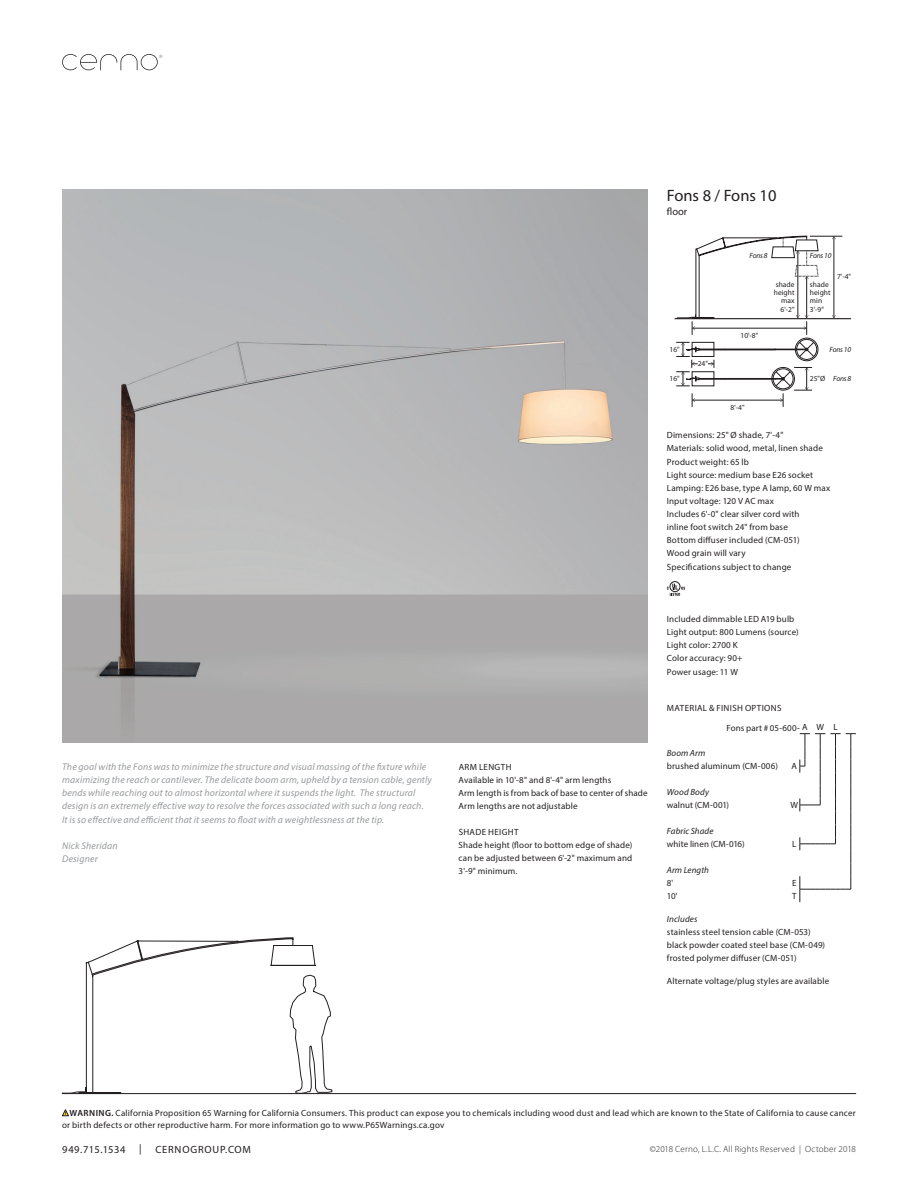
<style>
.page{position:relative;width:918px;height:1188px;background:#fff}
.page>*{position:absolute;margin:0;border:0;box-sizing:border-box;transform-origin:0 0}
.t1{font:16.5px "Myriad Pro";color:#231f20}
.t2{font:10.5px "Myriad Pro";letter-spacing:.07em;color:#231f20}
.t3{font:10.5px "Myriad Pro";letter-spacing:.045em;color:#231f20}
.t4{font:italic 9.75px/13px "Myriad Pro";letter-spacing:.015em;color:#97999c}
.t5{font:9px/13px "Myriad Pro";letter-spacing:.02em;color:#231f20}
.t6{font:300 9px "Myriad Pro";letter-spacing:.025em;color:#231f20}
.t7{font:italic 9px "Myriad Pro";letter-spacing:.005em;color:#231f20}
.t8{font:9px "Myriad Pro";letter-spacing:.04em;color:#231f20}
.t9{font:7.5px/8.2px "Myriad Pro";letter-spacing:.005em;color:#211d1e}
.t10{font:italic 7.5px "Myriad Pro";letter-spacing:-.03em;color:#211d1e}
.s1{font-style:normal}
.s2{font-weight:600}
</style>
<div class="page">
<svg style="left:62px;top:54px;width:100px;height:16px"></svg>
<svg style="left:62px;top:1109px;width:7px;height:8px"></svg>
<hr style="left:62px;top:1093px;width:794px;height:1px;background:#211d1f">
<svg style="left:667px;top:584px;width:18px;height:12px"></svg>
<svg style="left:800px;top:733px;width:56px;height:169px"></svg>
<img style="left:62px;top:189px;width:585px;height:553px">
<hr style="left:810px;top:236px;width:32px;height:1px;background:#211d1e">
<hr style="left:834px;top:237px;width:1px;height:81px;background:#211d1e">
<hr style="left:675px;top:318px;width:176px;height:1px;background:#211d1e">
<svg style="left:677px;top:236px;width:141px;height:99px"></svg>
<div style="left:797px;top:339px;width:20px;height:20px;border:1px solid #211d1e;border-radius:50%"></div>
<div style="left:795px;top:338px;width:23px;height:23px;border:1px solid #211d1e;border-radius:50%"></div>
<svg style="left:676px;top:342px;width:138px;height:65px"></svg>
<svg style="left:62px;top:937px;width:270px;height:157px"></svg>
<h1 class="t1" style="left:667px;top:186px;width:111px">Fons 8 / Fons 10</h1>
<p class="t2" style="left:667px;top:205px;width:22px">floor</p>
<p class="t10" style="left:750px;top:251px;width:20px">Fons 8</p>
<p class="t10" style="left:810px;top:251px;width:23px">Fons 10</p>
<p class="t9" style="left:741px;top:331px;width:19px">10'-8"</p>
<p class="t9" style="left:774px;top:280px;width:22px;text-align:right">shade height max<br>6'-2"</p>
<p class="t9" style="left:837px;top:273px;width:15px">7'-4"</p>
<p class="t9" style="left:810px;top:280px;width:22px">shade height min<br>3'-9"</p>
<p class="t9" style="left:670px;top:345px;width:12px">16"</p>
<p class="t10" style="left:830px;top:344px;width:23px">Fons 10</p>
<p class="t9" style="left:670px;top:374px;width:12px">16"</p>
<p class="t10" style="left:810px;top:374px;width:43px"><span class="s1">25"Ø</span> Fons 8</p>
<p class="t9" style="left:698px;top:359px;width:12px">24"</p>
<p class="t9" style="left:731px;top:403px;width:15px">8'-4"</p>
<p class="t4" style="left:62px;top:760px;width:371px">The goal with the Fons was to minimize the structure and visual massing of the fixture while maximizing the reach or cantilever. The delicate boom arm, upheld by a tension cable, gently bends while reaching out to almost horizontal where it suspends the light. The structural design is an extremely effective way to resolve the forces associated with such a long reach.<br>It is so effective and efficient that it seems to float with a weightlessness at the tip.</p>
<p class="t4" style="left:62px;top:839px;width:57px">Nick Sheridan<br>Designer</p>
<p class="t5" style="left:459px;top:760px;width:191px">ARM LENGTH<br>Available in 10'-8" and 8'-4" arm lengths<br>Arm length is from back of base to center of shade<br>Arm lengths are not adjustable</p>
<p class="t5" style="left:459px;top:825px;width:175px">SHADE HEIGHT<br>Shade height (floor to bottom edge of shade) can be adjusted between 6'-2" maximum and<br>3'-9" minimum.</p>
<p class="t5" style="left:667px;top:429px;width:165px">Dimensions: 25" Ø shade, 7'-4"<br>Materials: solid wood, metal, linen shade<br>Product weight: 65 lb<br>Light source: medium base E26 socket<br>Lamping: E26 base, type A lamp, 60 W max<br>Input voltage: 120 V AC max<br>Includes 6'-0" clear silver cord with<br>inline foot switch 24" from base<br>Bottom diffuser included (CM-051)<br>Wood grain will vary<br>Specifications subject to change</p>
<p class="t5" style="left:667px;top:612px;width:133px">Included dimmable LED A19 bulb<br>Light output: 800 Lumens (source)<br>Light color: 2700 K<br>Color accuracy: 90+<br>Power usage: 11 W</p>
<p class="t8" style="left:667px;top:702px;width:116px">MATERIAL &amp; FINISH OPTIONS</p>
<p class="t5" style="left:726px;top:721px;width:113px">Fons part # 05-600- A W L</p>
<p class="t7" style="left:667px;top:748px;width:40px">Boom Arm</p>
<p class="t5" style="left:667px;top:760px;width:113px">brushed aluminum (CM-006)</p>
<p class="t5" style="left:792px;top:760px;width:7px">A</p>
<p class="t7" style="left:667px;top:787px;width:44px">Wood Body</p>
<p class="t5" style="left:667px;top:799px;width:64px">walnut (CM-001)</p>
<p class="t5" style="left:791px;top:799px;width:9px">W</p>
<p class="t7" style="left:667px;top:826px;width:48px">Fabric Shade</p>
<p class="t5" style="left:667px;top:838px;width:79px">white linen (CM-016)</p>
<p class="t5" style="left:792px;top:838px;width:6px">L</p>
<p class="t7" style="left:667px;top:865px;width:44px">Arm Length</p>
<p class="t5" style="left:667px;top:876px;width:8px">8'</p>
<p class="t5" style="left:792px;top:876px;width:6px">E</p>
<p class="t5" style="left:667px;top:889px;width:12px">10'</p>
<p class="t5" style="left:792px;top:889px;width:6px">T</p>
<p class="t7" style="left:667px;top:913px;width:32px">Includes</p>
<p class="t5" style="left:667px;top:925px;width:160px">stainless steel tension cable (CM-053) black powder coated steel base (CM-049) frosted polymer diffuser (CM-051)</p>
<p class="t5" style="left:667px;top:974px;width:164px">Alternate voltage/plug styles are available</p>
<p class="t5" style="left:62px;top:1107px;width:795px;line-height:12px;text-indent:8px"><span class="s2">WARNING.</span> California Proposition 65 Warning for California Consumers. This product can expose you to chemicals including wood dust and lead which are known to the State of California to cause cancer or birth defects or other reproductive harm. For more information go to www.P65Warnings.ca.gov</p>
<p class="t3" style="left:62px;top:1143px;width:65px">949.715.1534</p>
<p class="t2" style="left:139px;top:1142px;width:4px">|</p>
<p class="t2" style="left:156px;top:1143px;width:97px">CERNOGROUP.COM</p>
<p class="t6" style="left:650px;top:1144px;width:207px">©2018 Cerno, L.L.C. All Rights Reserved | October 2018</p>
</div>
